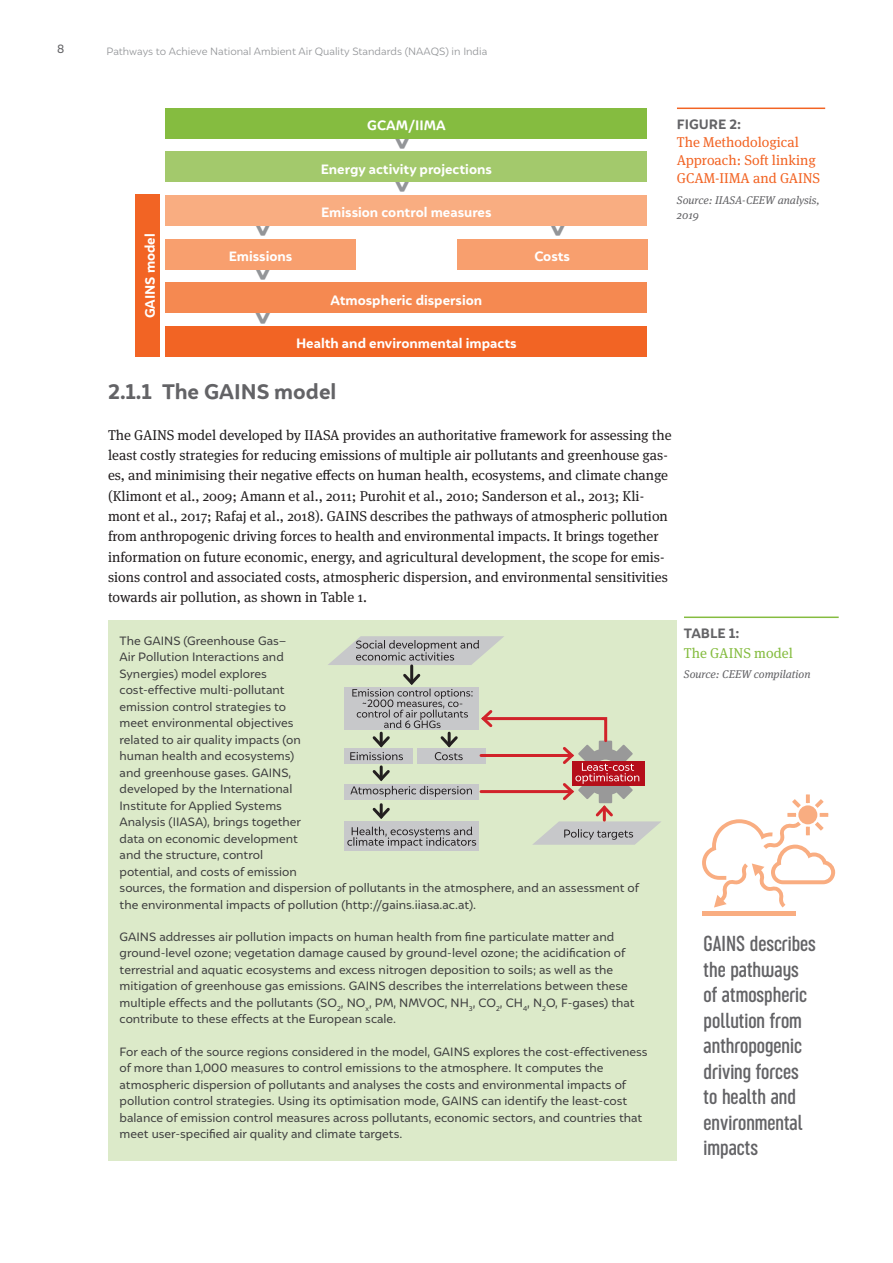
<style>
.page{position:relative;width:893px;height:1263px;background:#fff}
.page>*{position:absolute;margin:0;border:0;box-sizing:border-box;transform-origin:0 0}
.Sub_2{font:900 37.8px "Igna Sans";color:#939598}
.Blurb{font:300 22.5px/25.5px "Sugo Pro Classic";color:#636366}
.t1{font:900 21px "Igna Sans";color:#636366}
.body{font:14.25px/20.2px "Meta Serif OT";color:#231f20}
.body-2{font:14.25px/18px "Meta Serif OT";color:#f26424}
.t2{font:14.25px "Meta Serif OT";color:#85bc40}
.Sub_2-2{font:900 13.5px "Igna Sans";color:#fff}
.body-3{font:900 13.5px "Igna Sans";color:#636366}
.body-4{font:12px/16.5px "Igna Sans";color:#3e3e3f}
.t3{font:12px "Igna Sans";color:#636366}
.Sources{font:italic 11.25px/15px "Meta Serif OT";color:#636366}
.t4{font:300 10.5px "Igna Sans";color:#939598}
</style>
<div class="page">
<div style="left:108px;top:621px;width:569px;height:540px;background:#dceac9"></div>
<hr style="left:677px;top:108px;width:148px;height:1px;background:#f26424">
<div style="left:166px;top:108px;width:481px;height:30px;background:#85bc40"></div>
<div style="left:166px;top:152px;width:481px;height:30px;background:#a3c96c"></div>
<div style="left:166px;top:195px;width:481px;height:31px;background:#f9ad81"></div>
<div style="left:166px;top:283px;width:481px;height:30px;background:#f58951"></div>
<div style="left:136px;top:195px;width:24px;height:162px;background:#f26424"></div>
<div style="left:166px;top:326px;width:481px;height:31px;background:#f26424"></div>
<div style="left:166px;top:239px;width:190px;height:30px;background:#f89f6e"></div>
<div style="left:457px;top:239px;width:190px;height:30px;background:#f89f6e"></div>
<hr style="left:684px;top:616px;width:155px;height:2px;background:#85bc40">
<svg style="left:702px;top:794px;width:133px;height:113px"></svg>
<div style="left:702px;top:911px;width:94px;height:5px;background:#f9ad81"></div>
<div style="left:344px;top:821px;width:135px;height:29px;background:#c7c8ca"></div>
<div style="left:344px;top:688px;width:135px;height:42px;background:#c7c8ca"></div>
<div style="left:344px;top:784px;width:135px;height:16px;background:#c7c8ca"></div>
<div style="left:344px;top:748px;width:69px;height:16px;background:#c7c8ca"></div>
<svg style="left:328px;top:636px;width:176px;height:29px"></svg>
<hr style="left:410px;top:666px;width:3px;height:17px;background:#231f20">
<svg style="left:347px;top:671px;width:314px;height:177px"></svg>
<p class="t3" style="left:57px;top:41px;width:9px">8</p>
<p class="t4" style="left:106px;top:44px;width:382px">Pathways to Achieve National Ambient Air Quality Standards (NAAQS) in India</p>
<p class="Sub_2-2" style="left:141px;top:318px;width:87px;rotate:-90deg">GAINS model</p>
<p class="Sub_2-2" style="left:367px;top:116px;width:80px">GCAM/IIMA</p>
<p class="Sub_2-2" style="left:321px;top:160px;width:173px">Energy activity projections</p>
<p class="Sub_2-2" style="left:321px;top:204px;width:172px">Emission control measures</p>
<p class="Sub_2" style="left:428px;top:131px;width:22px;rotate:90deg">&gt;</p>
<p class="Sub_2" style="left:428px;top:174px;width:22px;rotate:90deg">&gt;</p>
<p class="Sub_2" style="left:289px;top:218px;width:22px;rotate:90deg">&gt;</p>
<p class="Sub_2" style="left:584px;top:218px;width:22px;rotate:90deg">&gt;</p>
<p class="Sub_2" style="left:289px;top:262px;width:22px;rotate:90deg">&gt;</p>
<p class="Sub_2" style="left:289px;top:306px;width:22px;rotate:90deg">&gt;</p>
<p class="Sub_2-2" style="left:229px;top:247px;width:65px">Emissions</p>
<p class="Sub_2-2" style="left:534px;top:247px;width:37px">Costs</p>
<p class="Sub_2-2" style="left:331px;top:291px;width:153px">Atmospheric dispersion</p>
<p class="Sub_2-2" style="left:296px;top:335px;width:222px">Health and environmental impacts</p>
<p class="body-3" style="left:677px;top:115px;width:66px">FIGURE 2:</p>
<p class="body-2" style="left:677px;top:133px;width:145px">The Methodological<br>Approach: Soft linking<br>GCAM-IIMA and GAINS</p>
<p class="Sources" style="left:677px;top:193px;width:144px">Source: IIASA-CEEW analysis,<br>2019</p>
<p class="t1" style="left:108px;top:378px;width:230px">2.1.1 The GAINS model</p>
<p class="body" style="left:108px;top:425px;width:565px">The GAINS model developed by IIASA provides an authoritative framework for assessing the least costly strategies for reducing emissions of multiple air pollutants and greenhouse gas&shy;es, and minimising their negative effects on human health, ecosystems, and climate change (Klimont et al., 2009; Amann et al., 2011; Purohit et al., 2010; Sanderson et al., 2013; Kli&shy;mont et al., 2017; Rafaj et al., 2018). GAINS describes the pathways of atmospheric pollution from anthropogenic driving forces to health and environmental impacts. It brings together information on future economic, energy, and agricultural development, the scope for emis&shy;sions control and associated costs, atmospheric dispersion, and environmental sensitivities towards air pollution, as shown in Table 1.</p>
<p class="body-4" style="left:120px;top:632px;width:521px">The GAINS (Greenhouse Gas–<br>Air Pollution Interactions and<br>Synergies) model explores<br>cost-effective multi-pollutant<br>emission control strategies to<br>meet environmental objectives<br>related to air quality impacts (on<br>human health and ecosystems)<br>and greenhouse gases. GAINS,<br>developed by the International<br>Institute for Applied Systems<br>Analysis (IIASA), brings together<br>data on economic development<br>and the structure, control<br>potential, and costs of emission<br>sources, the formation and dispersion of pollutants in the atmosphere, and an assessment of the environmental impacts of pollution (http://gains.iiasa.ac.at).</p>
<p class="body-4" style="left:120px;top:928px;width:516px">GAINS addresses air pollution impacts on human health from fine particulate matter and ground-level ozone; vegetation damage caused by ground-level ozone; the acidification of terrestrial and aquatic ecosystems and excess nitrogen deposition to soils; as well as the mitigation of greenhouse gas emissions. GAINS describes the interrelations between these multiple effects and the pollutants (SO<sub>2</sub>, NO<sub>x</sub>, PM, NMVOC, NH<sub>3</sub>, CO<sub>2</sub>, CH<sub>4</sub>, N<sub>2</sub>O, F-gases) that contribute to these effects at the European scale.</p>
<p class="body-4" style="left:120px;top:1043px;width:529px">For each of the source regions considered in the model, GAINS explores the cost-effectiveness of more than 1,000 measures to control emissions to the atmosphere. It computes the atmospheric dispersion of pollutants and analyses the costs and environmental impacts of pollution control strategies. Using its optimisation mode, GAINS can identify the least-cost balance of emission control measures across pollutants, economic sectors, and countries that meet user-specified air quality and climate targets.</p>
<p class="body-3" style="left:684px;top:624px;width:57px">TABLE 1:</p>
<p class="t2" style="left:684px;top:645px;width:110px">The GAINS model</p>
<p class="Sources" style="left:684px;top:667px;width:128px">Source: CEEW compilation</p>
<p class="Blurb" style="left:704px;top:931px;width:114px">GAINS describes the pathways of atmospheric pollution from anthropogenic driving forces to health and environmental impacts</p>
</div>
